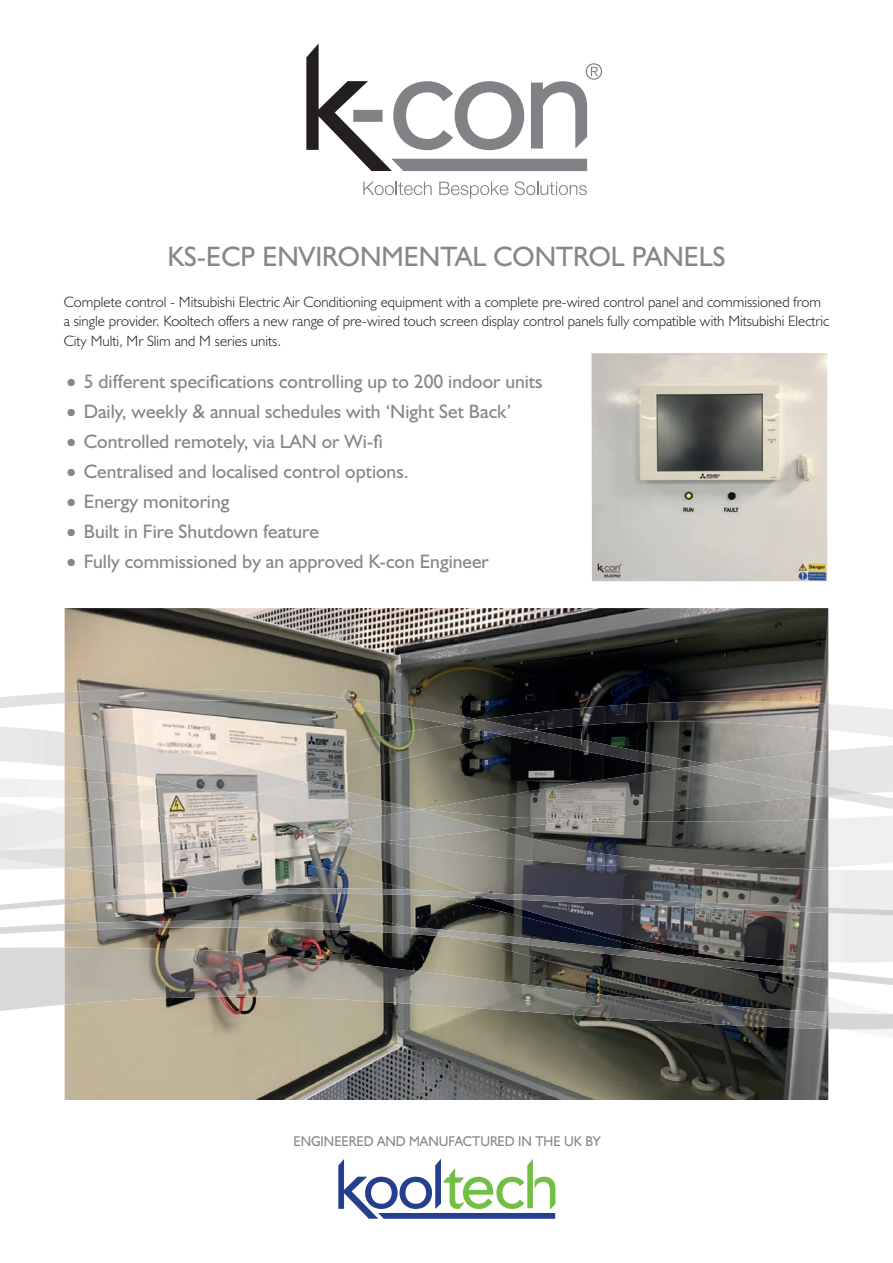
<style>
.page{position:relative;width:893px;height:1263px;background:#fff}
.page>*{position:absolute;margin:0;border:0;box-sizing:border-box;transform-origin:0 0}
.t1{font:28.2px "Humanist 521 BT";color:#83888a}
.t2{font:19.5px "Humanist 521 BT";color:#83888a}
.t3{font:300 15px/19.5px "Humanist 521 BT";color:#231f20}
.t4{font:14.25px "Humanist 521 BT";color:#83888a;scale:.94 1}
.s1{font-size:25.5px}
</style>
<div class="page">
<img style="left:65px;top:608px;width:763px;height:492px">
<svg style="left:306px;top:43px;width:296px;height:128px"></svg>
<svg style="left:363px;top:182px;width:69px;height:13px"></svg>
<svg style="left:439px;top:182px;width:69px;height:16px"></svg>
<svg style="left:514px;top:181px;width:73px;height:14px"></svg>
<svg style="left:338px;top:1158px;width:217px;height:61px"></svg>
<img style="left:0;top:692px;width:65px;height:16px">
<img style="left:65px;top:689px;width:644px;height:44px">
<img style="left:828px;top:745px;width:65px;height:64px">
<img style="left:0;top:947px;width:829px;height:82px">
<img style="left:65px;top:954px;width:763px;height:75px">
<img style="left:828px;top:704px;width:65px;height:33px">
<img style="left:159px;top:701px;width:669px;height:89px">
<img style="left:449px;top:720px;width:86px;height:15px">
<img style="left:65px;top:829px;width:423px;height:125px">
<img style="left:828px;top:997px;width:54px;height:15px">
<img style="left:457px;top:966px;width:371px;height:46px">
<img style="left:727px;top:1006px;width:101px;height:21px">
<div style="left:0;top:810px;width:65px;height:38px;background:#e9eaeb"></div>
<img style="left:65px;top:829px;width:57px;height:8px">
<div style="left:828px;top:870px;width:65px;height:38px;background:#ededee"></div>
<img style="left:344px;top:845px;width:484px;height:63px">
<div style="left:828px;top:915px;width:65px;height:48px;background:#ededee"></div>
<img style="left:488px;top:913px;width:340px;height:41px">
<img style="left:0;top:727px;width:65px;height:39px">
<img style="left:65px;top:733px;width:350px;height:61px">
<img style="left:175px;top:766px;width:133px;height:28px">
<img style="left:420px;top:751px;width:408px;height:68px">
<img style="left:828px;top:786px;width:38px;height:10px">
<img style="left:676px;top:764px;width:152px;height:32px">
<img style="left:200px;top:829px;width:144px;height:25px">
<img style="left:0;top:848px;width:65px;height:19px">
<img style="left:65px;top:841px;width:192px;height:27px">
<img style="left:306px;top:842px;width:73px;height:3px">
<img style="left:828px;top:815px;width:65px;height:52px">
<img style="left:583px;top:819px;width:245px;height:50px">
<img style="left:379px;top:829px;width:410px;height:40px">
<img style="left:0;top:778px;width:65px;height:20px">
<img style="left:65px;top:781px;width:238px;height:48px">
<img style="left:99px;top:787px;width:131px;height:23px">
<img style="left:230px;top:794px;width:188px;height:35px">
<img style="left:200px;top:790px;width:56px;height:10px">
<img style="left:301px;top:809px;width:282px;height:21px">
<img style="left:303px;top:810px;width:193px;height:32px">
<img style="left:0;top:924px;width:65px;height:10px">
<img style="left:65px;top:921px;width:392px;height:17px">
<img style="left:670px;top:954px;width:158px;height:24px">
<img style="left:410px;top:927px;width:304px;height:39px">
<img style="left:412px;top:890px;width:76px;height:8px">
<img style="left:65px;top:890px;width:175px;height:14px">
<img style="left:213px;top:888px;width:226px;height:8px">
<img style="left:828px;top:908px;width:65px;height:7px">
<img style="left:470px;top:892px;width:358px;height:21px">
<img style="left:591px;top:353px;width:236px;height:228px">
<h1 class="t1" style="left:167px;top:239px;width:560px">KS-ECP ENVIRONMENTAL CONTROL PANELS</h1>
<p class="t3" style="left:64px;top:291px;width:767px">Complete control - Mitsubishi Electric Air Conditioning equipment with a complete pre-wired control panel and commissioned from a single provider. Kooltech offers a new range of pre-wired touch screen display control panels fully compatible with Mitsubishi Electric<br>City Multi, Mr Slim and M series units.</p>
<h2 class="t2" style="left:64px;top:370px;width:480px"><span class="s1">•</span> 5 different specifications controlling up to 200 indoor units</h2>
<h2 class="t2" style="left:64px;top:400px;width:449px"><span class="s1">•</span> Daily, weekly &amp; annual schedules with ‘Night Set Back’</h2>
<h2 class="t2" style="left:64px;top:430px;width:320px"><span class="s1">•</span> Controlled remotely, via LAN or Wi-fi</h2>
<h2 class="t2" style="left:64px;top:460px;width:346px"><span class="s1">•</span> Centralised and localised control options.</h2>
<h2 class="t2" style="left:64px;top:490px;width:167px"><span class="s1">•</span> Energy monitoring</h2>
<h2 class="t2" style="left:64px;top:520px;width:257px"><span class="s1">•</span> Built in Fire Shutdown feature</h2>
<h2 class="t2" style="left:64px;top:550px;width:427px"><span class="s1">•</span> Fully commissioned by an approved K-con Engineer</h2>
<p class="t4" style="left:293px;top:1133px;width:328px">ENGINEERED AND MANUFACTURED IN THE UK BY</p>
</div>
